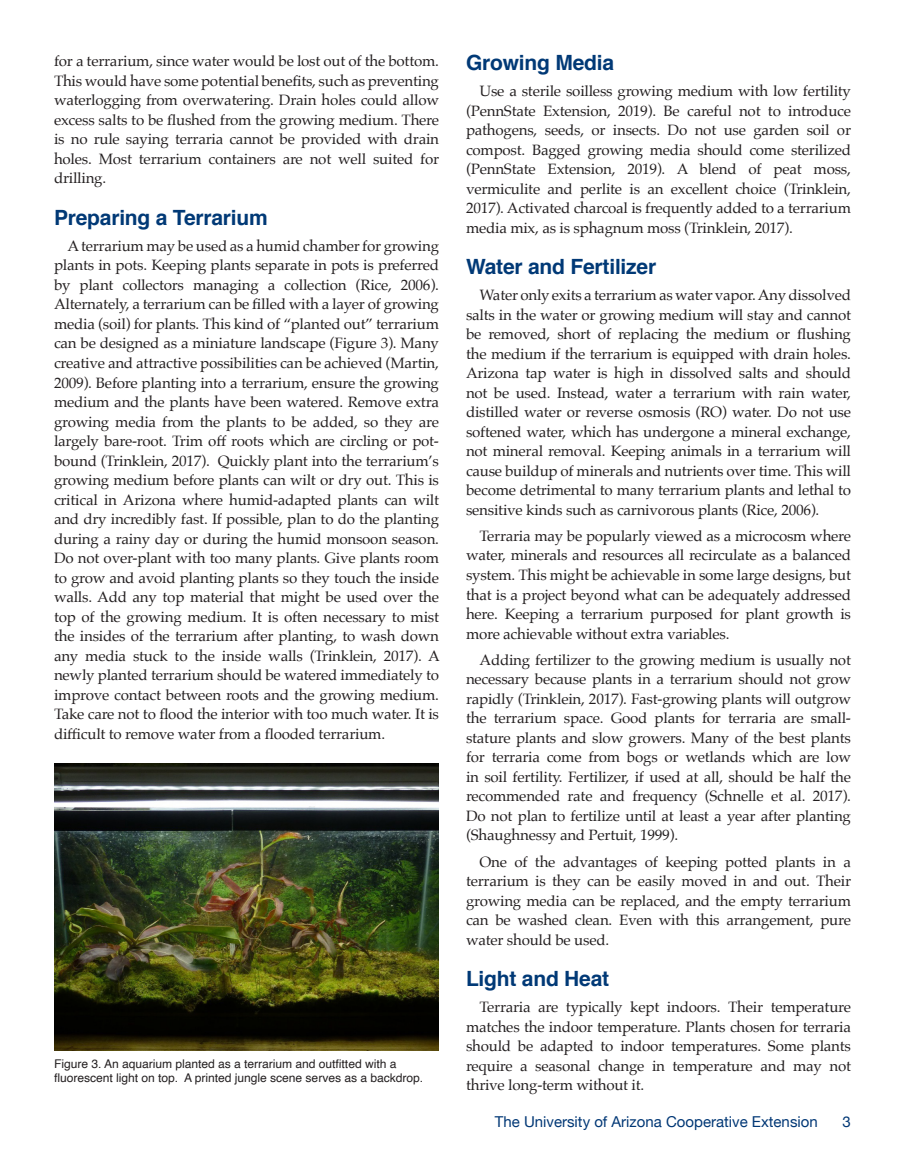
<style>
.page{position:relative;width:905px;height:1175px;background:#fff}
.page>*{position:absolute;margin:0;border:0;box-sizing:border-box;transform-origin:0 0}
.Body_text{font:700 21px "Helvetica";letter-spacing:-.01em;color:#013976}
.Body_text-2{font:15px/19.5px "Palatino";letter-spacing:-.01em;color:#231f20;text-align:justify}
.t1{font:15px "Helvetica Neue";color:#013775}
.Body_text-3{font:12px/13.5px "Helvetica";color:#231f20}
</style>
<div class="page">
<img style="left:54px;top:763px;width:385px;height:287px">
<p class="Body_text-2" style="left:54px;top:51px;width:387px">for a terrarium, since water would be lost out of the bottom.<br>This would have some potential benefits, such as preventing waterlogging from overwatering. Drain holes could allow excess salts to be flushed from the growing medium. There is no rule saying terraria cannot be provided with drain holes. Most terrarium containers are not well suited for drilling.</p>
<p class="Body_text" style="left:54px;top:200px;width:215px">Preparing a Terrarium</p>
<p class="Body_text-2" style="left:54px;top:236px;width:388px;text-indent:14px">A terrarium may be used as a humid chamber for growing plants in pots. Keeping plants separate in pots is preferred by plant collectors managing a collection (Rice, 2006).<br>Alternately, a terrarium can be filled with a layer of growing media (soil) for plants. This kind of “planted out” terrarium can be designed as a miniature landscape (Figure 3). Many creative and attractive possibilities can be achieved (Martin, 2009). Before planting into a terrarium, ensure the growing medium and the plants have been watered. Remove extra growing media from the plants to be added, so they are largely bare-root. Trim off roots which are circling or pot&shy;bound (Trinklein, 2017). Quickly plant into the terrarium’s growing medium before plants can wilt or dry out. This is critical in Arizona where humid-adapted plants can wilt and dry incredibly fast. If possible, plan to do the planting during a rainy day or during the humid monsoon season.<br>Do not over-plant with too many plants. Give plants room to grow and avoid planting plants so they touch the inside walls. Add any top material that might be used over the top of the growing medium. It is often necessary to mist the insides of the terrarium after planting, to wash down any media stuck to the inside walls (Trinklein, 2017). A newly planted terrarium should be watered immediately to improve contact between roots and the growing medium.<br>Take care not to flood the interior with too much water. It is difficult to remove water from a flooded terrarium.</p>
<p class="Body_text-3" style="left:54px;top:1057px;width:371px">Figure 3. An aquarium planted as a terrarium and outfitted with a fluorescent light on top. A printed jungle scene serves as a backdrop.</p>
<p class="Body_text" style="left:466px;top:45px;width:150px">Growing Media</p>
<p class="Body_text-2" style="left:466px;top:81px;width:387px;text-indent:14px">Use a sterile soilless growing medium with low fertility (PennState Extension, 2019). Be careful not to introduce pathogens, seeds, or insects. Do not use garden soil or compost. Bagged growing media should come sterilized (PennState Extension, 2019). A blend of peat moss, vermiculite and perlite is an excellent choice (Trinklein, 2017). Activated charcoal is frequently added to a terrarium media mix, as is sphagnum moss (Trinklein, 2017).</p>
<p class="Body_text" style="left:466px;top:249px;width:192px">Water and Fertilizer</p>
<p class="Body_text-2" style="left:466px;top:285px;width:387px;text-indent:14px">Water only exits a terrarium as water vapor. Any dissolved salts in the water or growing medium will stay and cannot be removed, short of replacing the medium or flushing the medium if the terrarium is equipped with drain holes.<br>Arizona tap water is high in dissolved salts and should not be used. Instead, water a terrarium with rain water, distilled water or reverse osmosis (RO) water. Do not use softened water, which has undergone a mineral exchange, not mineral removal. Keeping animals in a terrarium will cause buildup of minerals and nutrients over time. This will become detrimental to many terrarium plants and lethal to sensitive kinds such as carnivorous plants (Rice, 2006).</p>
<p class="Body_text-2" style="left:466px;top:526px;width:387px;text-indent:14px">Terraria may be popularly viewed as a microcosm where water, minerals and resources all recirculate as a balanced system. This might be achievable in some large designs, but that is a project beyond what can be adequately addressed here. Keeping a terrarium purposed for plant growth is more achievable without extra variables.</p>
<p class="Body_text-2" style="left:466px;top:650px;width:387px;text-indent:14px">Adding fertilizer to the growing medium is usually not necessary because plants in a terrarium should not grow rapidly (Trinklein, 2017). Fast-growing plants will outgrow the terrarium space. Good plants for terraria are small&shy;stature plants and slow growers. Many of the best plants for terraria come from bogs or wetlands which are low in soil fertility. Fertilizer, if used at all, should be half the recommended rate and frequency (Schnelle et al. 2017).<br>Do not plan to fertilize until at least a year after planting (Shaughnessy and Pertuit, 1999).</p>
<p class="Body_text-2" style="left:466px;top:851px;width:387px;text-indent:14px">One of the advantages of keeping potted plants in a terrarium is they can be easily moved in and out. Their growing media can be replaced, and the empty terrarium can be washed clean. Even with this arrangement, pure water should be used.</p>
<p class="Body_text" style="left:466px;top:961px;width:145px">Light and Heat</p>
<p class="Body_text-2" style="left:466px;top:997px;width:387px;text-indent:14px">Terraria are typically kept indoors. Their temperature matches the indoor temperature. Plants chosen for terraria should be adapted to indoor temperatures. Some plants require a seasonal change in temperature and may not thrive long-term without it.</p>
<p class="t1" style="left:495px;top:1110px;width:324px">The University of Arizona Cooperative Extension</p>
<p class="t1" style="left:842px;top:1111px;width:10px">3</p>
</div>
